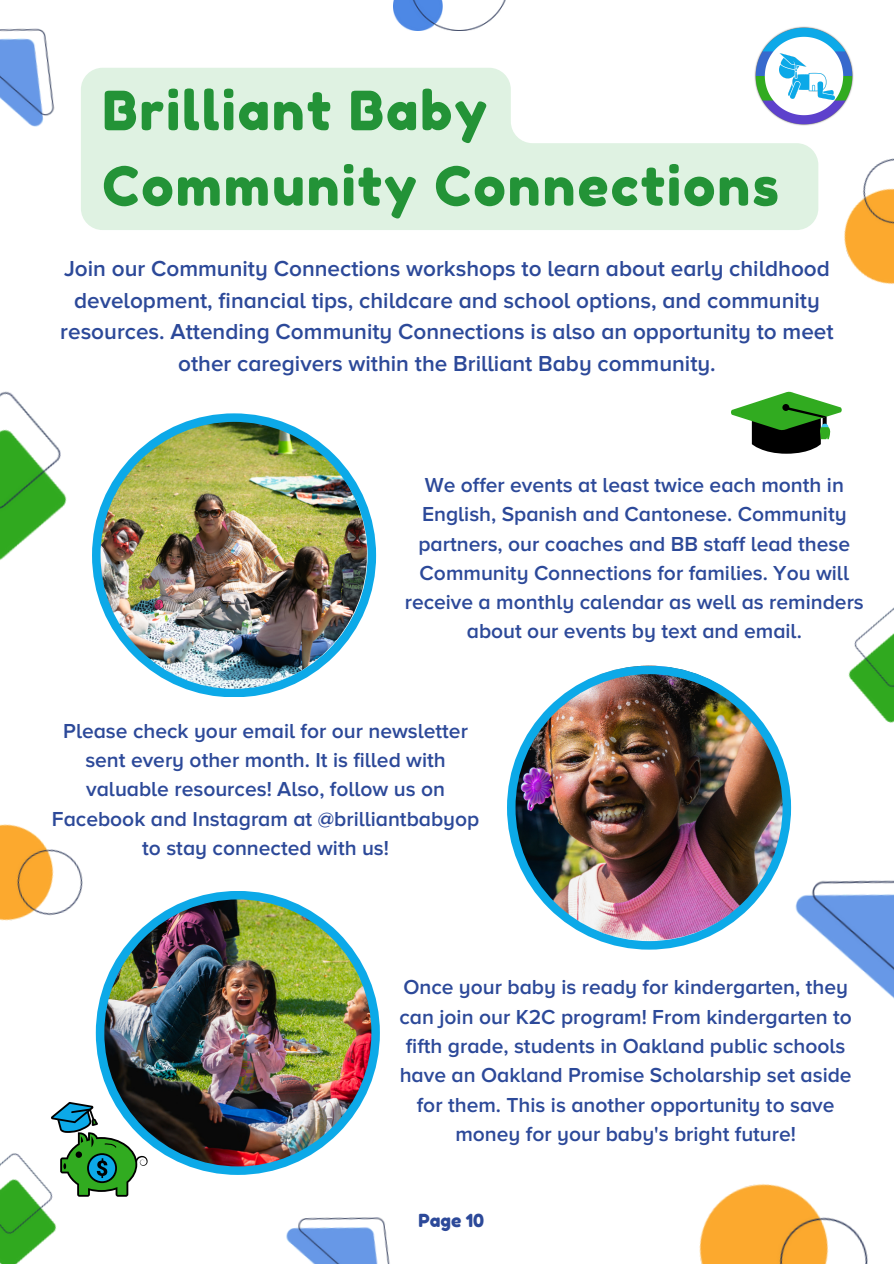
<style>
.page{position:relative;width:894px;height:1264px;background:#fff}
.page>*{position:absolute;margin:0;border:0;box-sizing:border-box;transform-origin:0 0}
.t1{font:54px/75.3px "Fredoka One";letter-spacing:.04em;color:#239337}
.t2{font:600 22.5px/31.5px "Proxima Nova A";color:#2c4999;text-align:center}
.t3{font:600 21px/29.2px "Proxima Nova A";color:#2c4999;text-align:center}
.t4{font:18px "Fredoka One";color:#2c4999}
</style>
<div class="page">
<img style="left:96px;top:891px;width:284px;height:283px">
<svg style="left:51px;top:1101px;width:96px;height:95px"></svg>
<svg style="left:731px;top:391px;width:110px;height:62px"></svg>
<svg style="left:81px;top:68px;width:721px;height:162px;fill:#dff2e2"></svg>
<img style="left:753px;top:26px;width:101px;height:101px">
<div style="left:769px;top:40px;width:72px;height:73px;background:#fff;border-radius:50%"></div>
<img style="left:779px;top:53px;width:55px;height:46px">
<img style="left:394px;top:0;width:112px;height:31px">
<img style="left:0;top:28px;width:94px;height:103px">
<img style="left:0;top:391px;width:67px;height:169px">
<img style="left:0;top:824px;width:101px;height:136px">
<img style="left:0;top:1134px;width:85px;height:129px">
<img style="left:286px;top:1217px;width:104px;height:46px">
<img style="left:699px;top:1184px;width:169px;height:79px">
<img style="left:790px;top:821px;width:103px;height:177px">
<img style="left:848px;top:608px;width:45px;height:115px">
<img style="left:802px;top:144px;width:91px;height:140px">
<img style="left:507px;top:665px;width:283px;height:284px">
<img style="left:92px;top:413px;width:284px;height:284px">
<p class="t1" style="left:102px;top:73px;width:677px">Brilliant Baby<br>Community Connections</p>
<h1 class="t2" style="left:60px;top:253px;width:774px">Join our Community Connections workshops to learn about early childhood development, financial tips, childcare and school options, and community resources. Attending Community Connections is also an opportunity to meet other caregivers within the Brilliant Baby community.</h1>
<p class="t3" style="left:404px;top:471px;width:460px">We offer events at least twice each month in English, Spanish and Cantonese. Community partners, our coaches and BB staff lead these Community Connections for families. You will receive a monthly calendar as well as reminders about our events by text and email.</p>
<p class="t3" style="left:52px;top:716px;width:429px">Please check your email for our newsletter sent every other month. It is filled with valuable resources! Also, follow us on Facebook and Instagram at @brilliantbabyop to stay connected with us!</p>
<h2 class="t3" style="left:399px;top:973px;width:453px">Once your baby is ready for kindergarten, they can join our K2C program! From kindergarten to fifth grade, students in Oakland public schools have an Oakland Promise Scholarship set aside for them. This is another opportunity to save money for your baby's bright future!</h2>
<p class="t4" style="left:418px;top:1208px;width:67px">Page 10</p>
</div>
